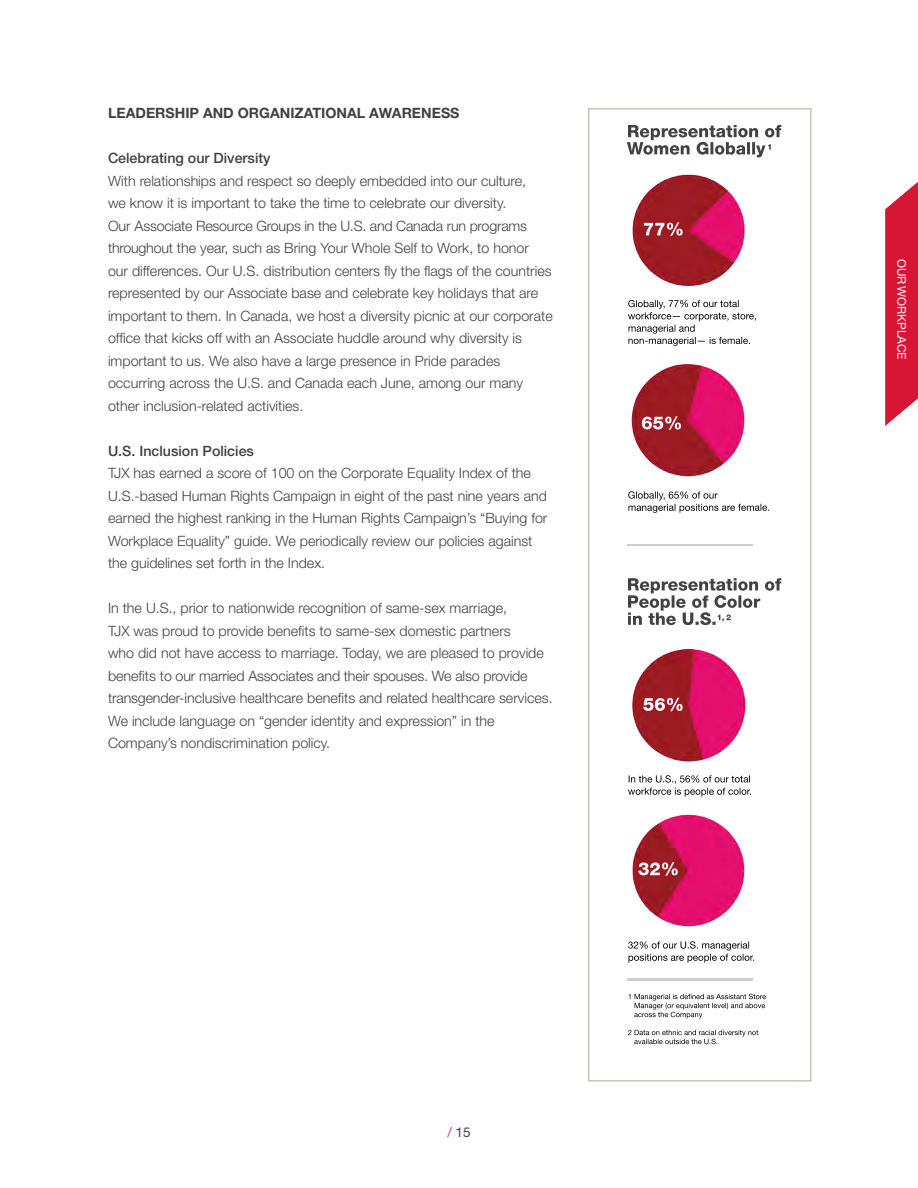
<style>
.page{position:relative;width:918px;height:1188px;background:#fff}
.page>*{position:absolute;margin:0;border:0;box-sizing:border-box;transform-origin:0 0}
.t1{font:300 14.25px/22.5px "Helvetica Neue LT Std";color:#424041}
.t2{font:500 14.25px "Helvetica Neue LT Std";color:#424041}
.t3{font:700 14.25px "Helvetica Neue LT Std";color:#424041}
.t4{font:13.5px "Helvetica Neue LT Std";color:#424041}
.t5{font:11.85px "Helvetica Neue LT Std";letter-spacing:-.005em;color:#fff}
.s1{color:#ee177a}
</style>
<div class="page">
<svg style="left:885px;top:182px;width:33px;height:244px;background:#db304c"></svg>
<img style="left:627px;top:124px;width:155px;height:921px">
<img style="left:628px;top:544px;width:125px;height:2px">
<img style="left:628px;top:979px;width:125px;height:1px">
<div style="left:588px;top:108px;width:224px;height:974px;border:2px solid #c9c4b5"></div>
<p class="t3" style="left:108px;top:104px;width:353px">LEADERSHIP AND ORGANIZATIONAL AWARENESS</p>
<p class="t2" style="left:108px;top:150px;width:164px">Celebrating our Diversity</p>
<p class="t1" style="left:108px;top:169px;width:446px">With relationships and respect so deeply embedded into our culture,<br>we know it is important to take the time to celebrate our diversity.<br>Our Associate Resource Groups in the U.S. and Canada run programs throughout the year, such as Bring Your Whole Self to Work, to honor<br>our differences. Our U.S. distribution centers fly the flags of the countries represented by our Associate base and celebrate key holidays that are important to them. In Canada, we host a diversity picnic at our corporate office that kicks off with an Associate huddle around why diversity is important to us. We also have a large presence in Pride parades occurring across the U.S. and Canada each June, among our many other inclusion-related activities.</p>
<p class="t2" style="left:108px;top:442px;width:148px">U.S. Inclusion Policies</p>
<p class="t1" style="left:108px;top:462px;width:441px">TJX has earned a score of 100 on the Corporate Equality Index of the U.S.-based Human Rights Campaign in eight of the past nine years and earned the highest ranking in the Human Rights Campaign’s “Buying for Workplace Equality” guide. We periodically review our policies against the guidelines set forth in the Index.</p>
<p class="t1" style="left:108px;top:597px;width:446px">In the U.S., prior to nationwide recognition of same-sex marriage,<br>TJX was proud to provide benefits to same-sex domestic partners<br>who did not have access to marriage. Today, we are pleased to provide benefits to our married Associates and their spouses. We also provide transgender-inclusive healthcare benefits and related healthcare services.<br>We include language on “gender identity and expression” in the Company’s nondiscrimination policy.</p>
<p class="t4" style="left:447px;top:1124px;width:25px"><span class="s1">/</span> 15</p>
<p class="t5" style="left:909px;top:259px;width:102px;rotate:90deg">OUR WORKPLACE</p>
</div>
